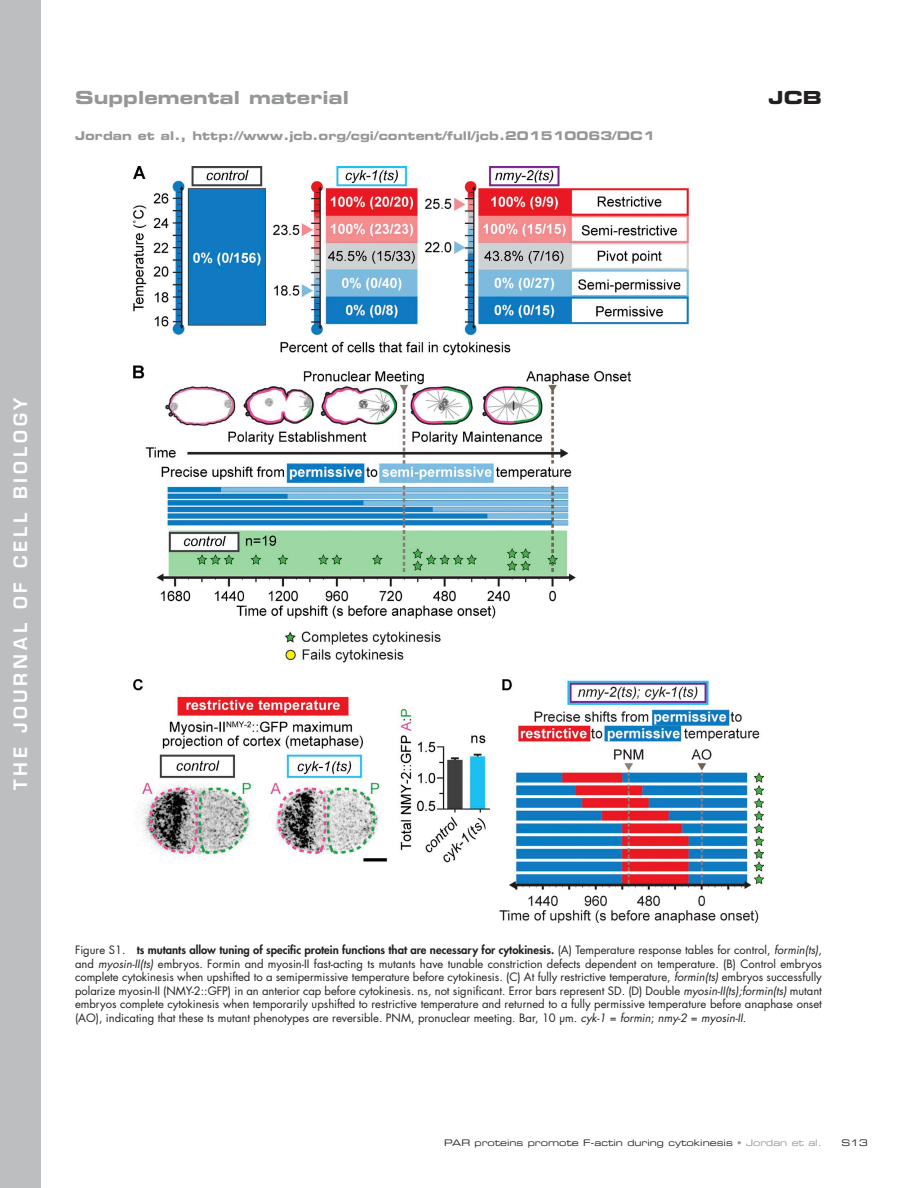
<style>
.page{position:relative;width:918px;height:1188px;background:#fff}
.page>*{position:absolute;margin:0;border:0;box-sizing:border-box;transform-origin:0 0}
.t1{font:600 18px "Eurostile LT Std";letter-spacing:.205em;color:#fff}
.t2{font:18px "Eurostile LT Std Bold Ex 2";letter-spacing:.005em;color:#949698}
.t3{font:18px "Eurostile LT Std Bold Ex 2";color:#231f20}
.t4{font:12px "Eurostile LT Std Bold Ex 2";letter-spacing:.005em;color:#949698}
.t5{font:11.25px/13.5px "Futura Std";color:#231f20;text-align:justify}
.t6{font:9px "Eurostile LT Std Ex 2";color:#231f20}
.s1{font-weight:800}
.s2{font-style:italic}
.s3{color:#949698}
</style>
<div class="page">
<div style="left:0;top:0;width:40px;height:1188px;background:#bcbec0"></div>
<img style="left:133px;top:166px;width:631px;height:757px">
<h1 class="t2" style="left:75px;top:85px;width:275px">Supplemental material</h1>
<p class="t4" style="left:75px;top:127px;width:581px">Jordan et al., http://www.jcb.org/cgi/content/full/jcb.201510063/DC1</p>
<h1 class="t3" style="left:769px;top:84px;width:55px">JCB</h1>
<h1 class="t1" style="left:9px;top:790px;width:395px;rotate:-90deg">THE JOURNAL OF CELL BIOLOGY</h1>
<p class="t5" style="left:75px;top:943px;width:749px">Figure S1. <span class="s1">ts mutants allow tuning of specific protein functions that are necessary for cytokinesis.</span> (A) Temperature response tables for control, <span class="s2">formin(ts)</span>, and <span class="s2">myosin-II(ts)</span> embryos. Formin and myosin-II fast-acting ts mutants have tunable constriction defects dependent on temperature. (B) Control embryos complete cytokinesis when upshifted to a semipermissive temperature before cytokinesis. (C) At fully restrictive temperature, <span class="s2">formin(ts)</span> embryos successfully polarize myosin-II (NMY-2::GFP) in an anterior cap before cytokinesis. ns, not significant. Error bars represent SD. (D) Double <span class="s2">myosin-II(ts);formin(ts)</span> mutant embryos complete cytokinesis when temporarily upshifted to restrictive temperature and returned to a fully permissive temperature before anaphase onset (AO), indicating that these ts mutant phenotypes are reversible. PNM, pronuclear meeting. Bar, 10 µm. <span class="s2">cyk-1</span> = <span class="s2">formin</span>; <span class="s2">nmy-2</span> = <span class="s2">myosin-II</span>.</p>
<p class="t6" style="left:444px;top:1136px;width:379px">PAR proteins promote F-actin during cytokinesis <span class="s3">• Jordan et al.</span></p>
<p class="t6" style="left:842px;top:1136px;width:28px">S13</p>
</div>
